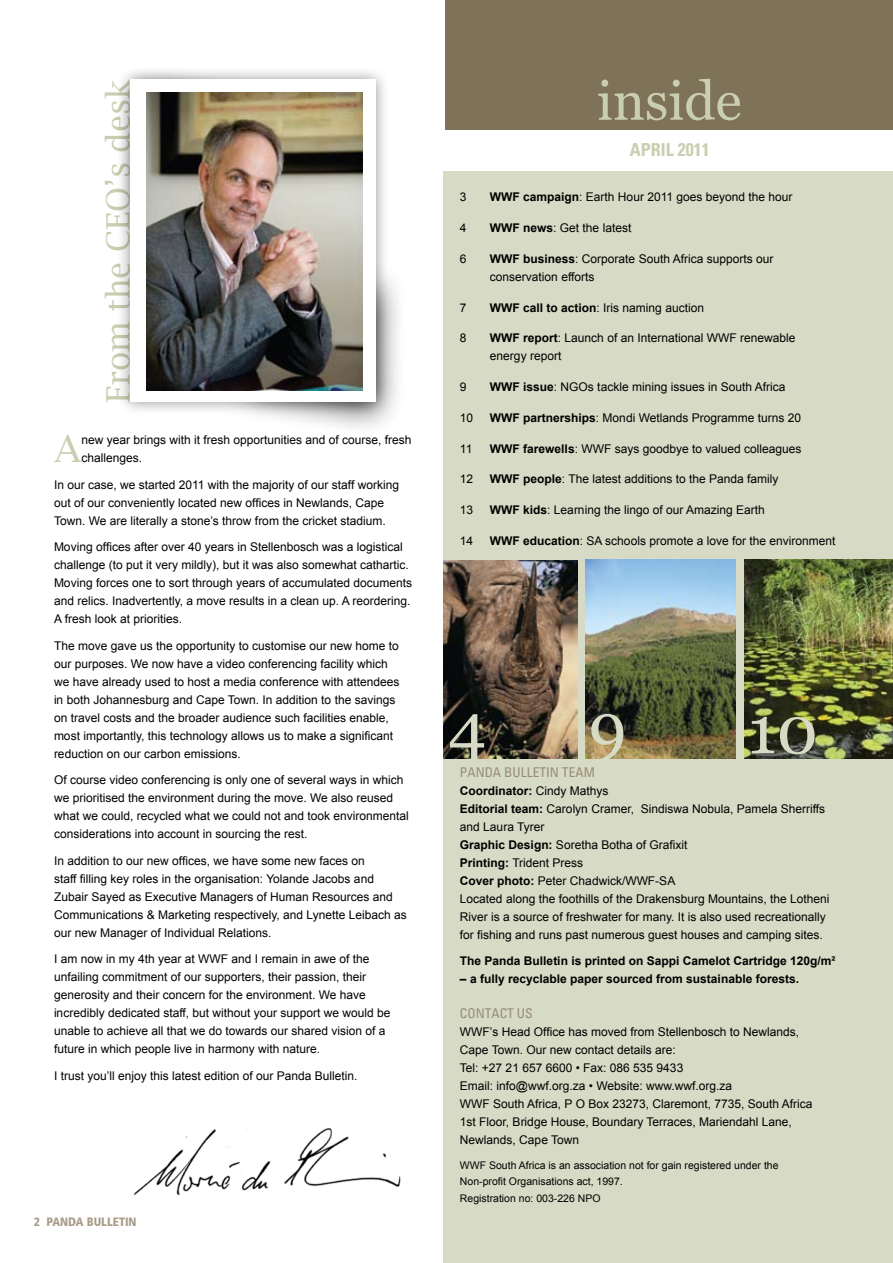
<style>
.page{position:relative;width:893px;height:1263px;background:#fff}
.page>*{position:absolute;margin:0;border:0;box-sizing:border-box;transform-origin:0 0}
.t1{font:67.5px "Georgia";color:#d7dbc5}
.t2{font:54.3px "Georgia";color:#caceb0}
.t3{font:36.9px "Lucida Bright";color:#caceb0}
.t4{font:32.1px "Lucida Bright";color:#caceb0}
.t5{font:700 condensed 18px "Univers";color:#caceb0}
.t6{font:condensed 13.5px "Univers";color:#988d76}
.t7{font:12px/18px "Arial";color:#000}
.t8{font:700 12px "Arial";color:#000}
.t9{font:900 condensed 12px "Frutiger";color:#a69c88}
.t10{font:10.5px/16.5px "Arial";color:#000}
.s1{font-weight:700}
</style>
<div class="page">
<img style="left:134px;top:1128px;width:267px;height:70px">
<div style="left:443px;top:171px;width:450px;height:1092px;background:#d7dbc5"></div>
<div style="left:446px;top:0;width:447px;height:130px;background:#7e7359"></div>
<div style="left:115px;top:65px;width:281px;height:359px;background:#000;opacity:.45"></div>
<div style="left:130px;top:80px;width:246px;height:322px;background:#fff"></div>
<img style="left:147px;top:92px;width:216px;height:299px">
<img style="left:443px;top:560px;width:134px;height:198px">
<img style="left:744px;top:560px;width:149px;height:198px">
<img style="left:585px;top:560px;width:151px;height:198px">
<h3 class="t4" style="left:100px;top:403px;width:325px;rotate:-90deg">From the CEO’s desk</h3>
<h2 class="t2" style="left:597px;top:68px;width:146px">inside</h2>
<h3 class="t5" style="left:630px;top:139px;width:81px">april 2011</h3>
<p class="t7" style="left:460px;top:188px;width:8px">3</p>
<p class="t7" style="left:490px;top:188px;width:304px"><span class="s1">WWF campaign</span>: Earth Hour 2011 goes beyond the hour</p>
<p class="t7" style="left:460px;top:219px;width:8px">4</p>
<p class="t7" style="left:490px;top:219px;width:143px"><span class="s1">WWF news</span>: Get the latest</p>
<p class="t7" style="left:460px;top:250px;width:8px">6</p>
<p class="t7" style="left:490px;top:250px;width:285px"><span class="s1">WWF business</span>: Corporate South Africa supports our conservation efforts</p>
<p class="t7" style="left:460px;top:299px;width:8px">7</p>
<p class="t7" style="left:490px;top:299px;width:216px"><span class="s1">WWF call to action</span>: Iris naming auction</p>
<p class="t7" style="left:460px;top:329px;width:8px">8</p>
<p class="t7" style="left:490px;top:329px;width:307px"><span class="s1">WWF report</span>: Launch of an International WWF renewable energy report</p>
<p class="t7" style="left:460px;top:378px;width:8px">9</p>
<p class="t7" style="left:490px;top:378px;width:297px"><span class="s1">WWF issue</span>: NGOs tackle mining issues in South Africa</p>
<p class="t7" style="left:460px;top:409px;width:15px">10</p>
<p class="t7" style="left:490px;top:409px;width:313px"><span class="s1">WWF partnerships</span>: Mondi Wetlands Programme turns 20</p>
<p class="t7" style="left:460px;top:440px;width:14px">11</p>
<p class="t7" style="left:490px;top:440px;width:313px"><span class="s1">WWF farewells</span>: WWF says goodbye to valued colleagues</p>
<p class="t7" style="left:460px;top:470px;width:15px">12</p>
<p class="t7" style="left:490px;top:470px;width:290px"><span class="s1">WWF people</span>: The latest additions to the Panda family</p>
<p class="t7" style="left:460px;top:501px;width:15px">13</p>
<p class="t7" style="left:490px;top:501px;width:276px"><span class="s1">WWF kids</span>: Learning the lingo of our Amazing Earth</p>
<p class="t7" style="left:460px;top:532px;width:15px">14</p>
<p class="t7" style="left:490px;top:532px;width:347px"><span class="s1">WWF education</span>: SA schools promote a love for the environment</p>
<h3 class="t3" style="left:54px;top:428px;width:29px">A</h3>
<p class="t7" style="left:81px;top:431px;width:332px">new year brings with it fresh opportunities and of course, fresh challenges.</p>
<p class="t7" style="left:54px;top:476px;width:347px">In our case, we started 2011 with the majority of our staff working out of our conveniently located new offices in Newlands, Cape<br>Town. We are literally a stone’s throw from the cricket stadium.</p>
<p class="t7" style="left:54px;top:538px;width:360px">Moving offices after over 40 years in Stellenbosch was a logistical challenge (to put it very mildly), but it was also somewhat cathartic.<br>Moving forces one to sort through years of accumulated documents and relics. Inadvertently, a move results in a clean up. A reordering.<br>A fresh look at priorities.</p>
<p class="t7" style="left:54px;top:637px;width:347px">The move gave us the opportunity to customise our new home to our purposes. We now have a video conferencing facility which we have already used to host a media conference with attendees in both Johannesburg and Cape Town. In addition to the savings on travel costs and the broader audience such facilities enable, most importantly, this technology allows us to make a significant reduction on our carbon emissions.</p>
<p class="t7" style="left:54px;top:771px;width:356px">Of course video conferencing is only one of several ways in which we prioritised the environment during the move. We also reused what we could, recycled what we could not and took environmental considerations into account in sourcing the rest.</p>
<p class="t7" style="left:54px;top:852px;width:354px">In addition to our new offices, we have some new faces on<br>staff filling key roles in the organisation: Yolande Jacobs and Zubair Sayed as Executive Managers of Human Resources and Communications &amp; Marketing respectively, and Lynette Leibach as our new Manager of Individual Relations.</p>
<p class="t7" style="left:54px;top:950px;width:338px">I am now in my 4th year at WWF and I remain in awe of the unfailing commitment of our supporters, their passion, their generosity and their concern for the environment. We have incredibly dedicated staff, but without your support we would be unable to achieve all that we do towards our shared vision of a future in which people live in harmony with nature.</p>
<p class="t7" style="left:54px;top:1067px;width:305px">I trust you’ll enjoy this latest edition of our Panda Bulletin.</p>
<h1 class="t1" style="left:448px;top:686px;width:40px">4</h1>
<h1 class="t1" style="left:588px;top:686px;width:40px">9</h1>
<h1 class="t1" style="left:747px;top:689px;width:72px">10</h1>
<p class="t6" style="left:460px;top:763px;width:136px">PANDA BULLETIN TEAM</p>
<p class="t7" style="left:460px;top:782px;width:371px"><span class="s1">Coordinator:</span> Cindy Mathys<br><span class="s1">Editorial team:</span> Carolyn Cramer, Sindiswa Nobula, Pamela Sherriffs and Laura Tyrer<br><span class="s1">Graphic Design:</span> Soretha Botha of Grafixit<br><span class="s1">Printing:</span> Trident Press<br><span class="s1">Cover photo:</span> Peter Chadwick/WWF-SA<br>Located along the foothills of the Drakensburg Mountains, the Lotheni River is a source of freshwater for many. It is also used recreationally for fishing and runs past numerous guest houses and camping sites.</p>
<p class="t8" style="left:460px;top:953px;width:377px">The Panda Bulletin is printed on Sappi Camelot Cartridge 120g/m²</p>
<p class="t8" style="left:460px;top:971px;width:341px">– a fully recyclable paper sourced from sustainable forests.</p>
<p class="t6" style="left:460px;top:1004px;width:74px">CONTACT US</p>
<p class="t7" style="left:460px;top:1023px;width:354px">WWF’s Head Office has moved from Stellenbosch to Newlands, Cape Town. Our new contact details are:<br>Tel: +27 21 657 6600 • Fax: 086 535 9433<br>Email: info@wwf.org.za • Website: www.wwf.org.za<br>WWF South Africa, P O Box 23273, Claremont, 7735, South Africa 1st Floor, Bridge House, Boundary Terraces, Mariendahl Lane, Newlands, Cape Town</p>
<p class="t10" style="left:460px;top:1157px;width:320px">WWF South Africa is an association not for gain registered under the<br>Non-profit Organisations act, 1997.<br>Registration no: 003-226 NPO</p>
<p class="t9" style="left:34px;top:1214px;width:104px">2 PANDA BULLETIN</p>
</div>
